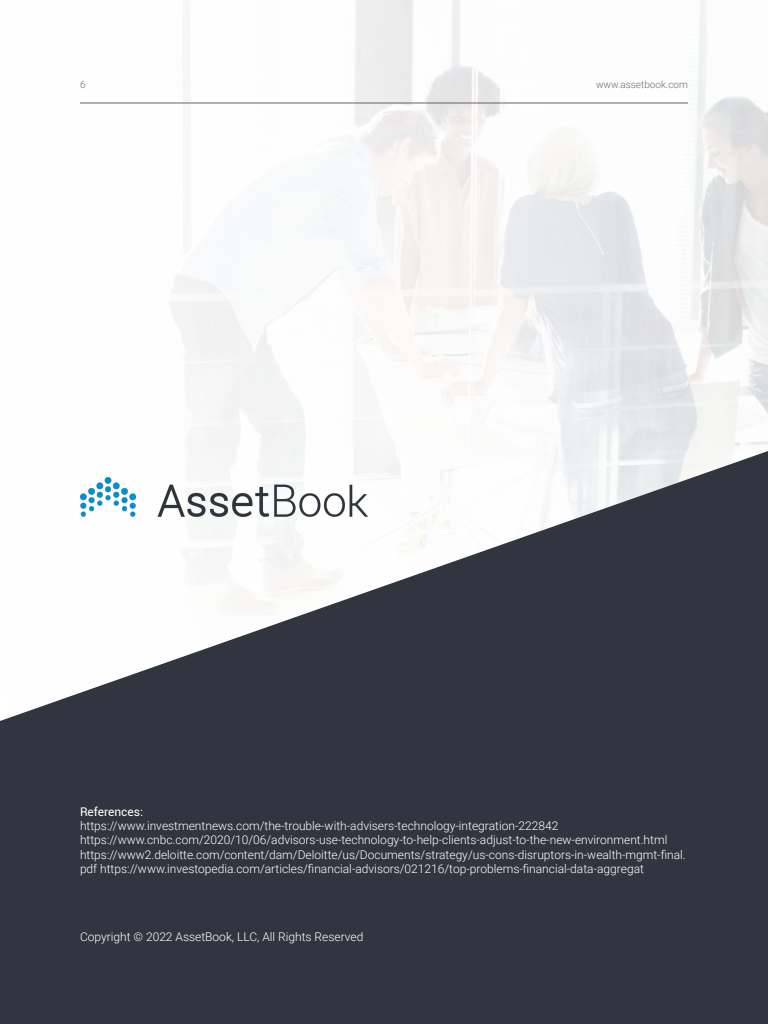
<style>
.page{position:relative;width:768px;height:1024px;background:#fff}
.page>*{position:absolute;margin:0;border:0;box-sizing:border-box;transform-origin:0 0}
.t1{font:300 12px/14.4px "Roboto";color:#fff}
.t2{font:12px "Roboto";color:#fff}
.t3{font:300 10px "Roboto";color:#6b6d6d}
</style>
<div class="page">
<div style="left:0;top:721px;width:768px;height:303px;background:#31353f"></div>
<img style="left:0;top:0;width:768px;height:721px">
<img style="left:80px;top:477px;width:288px;height:40px">
<hr style="left:80px;top:102px;width:608px;height:2px;background:#31353f">
<p class="t3" style="left:80px;top:77px;width:7px">6</p>
<p class="t3" style="left:596px;top:77px;width:93px">www.assetbook.com</p>
<p class="t2" style="left:80px;top:803px;width:65px">References:</p>
<p class="t1" style="left:80px;top:818px;width:480px">https://www.investmentnews.com/the-trouble-with-advisers-technology-integration-222842</p>
<p class="t1" style="left:80px;top:833px;width:607px">https://www.cnbc.com/2020/10/06/advisors-use-technology-to-help-clients-adjust-to-the-new-environment.html https://www2.deloitte.com/content/dam/Deloitte/us/Documents/strategy/us-cons-disruptors-in-wealth-mgmt-final. pdf https://www.investopedia.com/articles/financial-advisors/021216/top-problems-financial-data-aggregat</p>
<p class="t1" style="left:80px;top:929px;width:285px">Copyright © 2022 AssetBook, LLC, All Rights Reserved</p>
</div>
